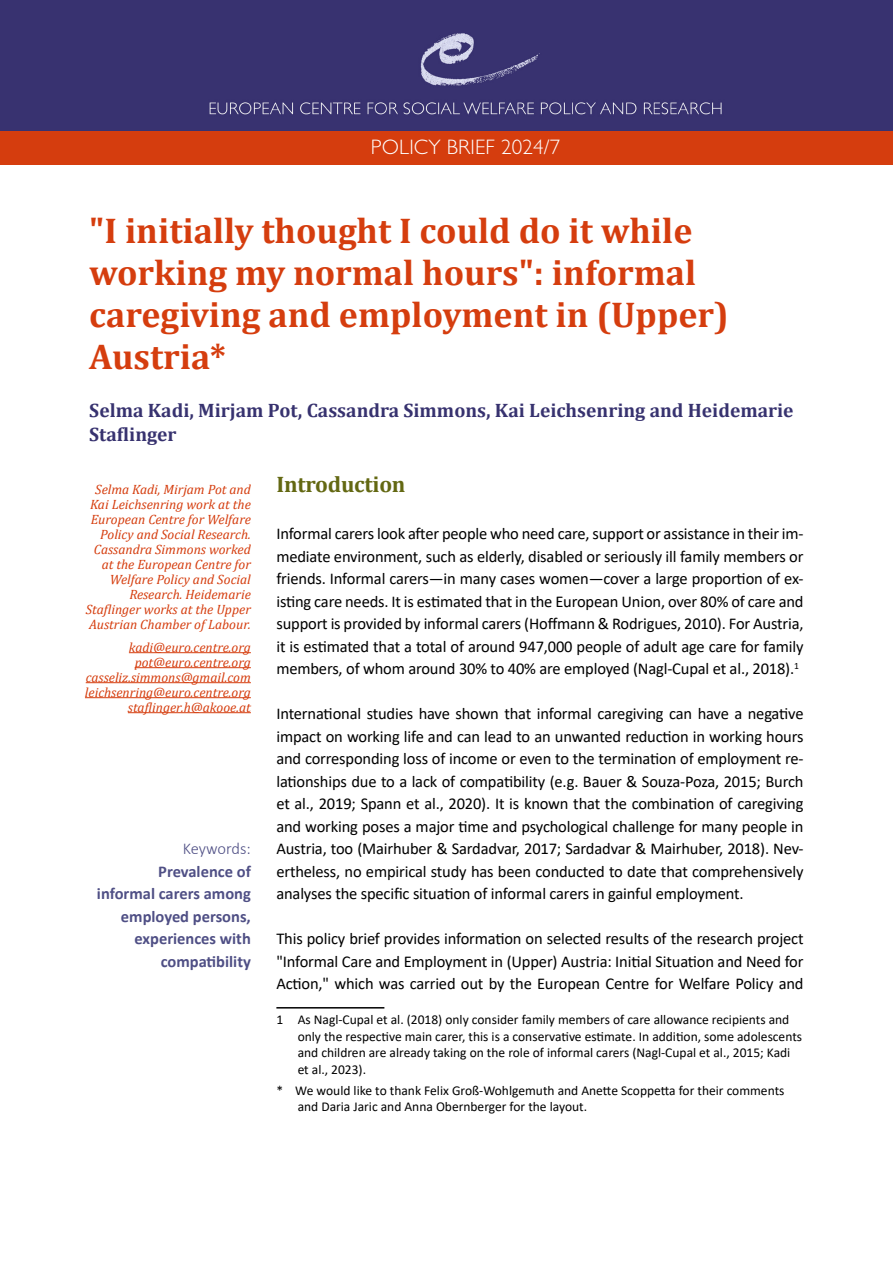
<style>
.page{position:relative;width:893px;height:1263px;background:#fff}
.page>*{position:absolute;margin:0;border:0;box-sizing:border-box;transform-origin:0 0}
.t1{font:700 36px/42px "Cambria";color:#d53d0e}
.t2{font:700 22.5px "Cambria";letter-spacing:-.01em;color:#636812}
.t3{font:300 21px "Gill Sans Std";letter-spacing:.01em;color:#fff}
.t4{font:700 19.5px/24px "Cambria";color:#37326f}
.t5{font:16.5px/22.5px "Calibri";letter-spacing:-.01em;color:#000;text-align:justify}
.t6{font:700 16.5px/22.5px "Calibri";color:#4f4f85;text-align:right}
.t7{font:300 16.5px "Calibri";letter-spacing:-.005em;color:#4f4f85}
.t8{font:13.5px/16.5px "Calibri";color:#000}
.t9{font:italic 13.5px/15px "Cambria";color:#d53d0e;text-align:right}
</style>
<div class="page">
<div style="left:0;top:130px;width:893px;height:34px;background:#d53d0e"></div>
<div style="left:0;top:0;width:893px;height:130px;background:#383270"></div>
<hr style="left:276px;top:1007px;width:108px;height:1px;background:#000">
<hr style="left:129px;top:652px;width:122px;height:1px;background:#d53d0e">
<hr style="left:135px;top:667px;width:116px;height:1px;background:#d53d0e">
<hr style="left:86px;top:682px;width:165px;height:1px;background:#d53d0e">
<hr style="left:85px;top:697px;width:166px;height:1px;background:#d53d0e">
<hr style="left:128px;top:712px;width:123px;height:1px;background:#d53d0e">
<p class="t3" style="left:371px;top:135px;width:191px">POLICY BRIEF 2024/7</p>
<h1 class="t1" style="left:89px;top:208px;width:641px">"I initially thought I could do it while working my normal hours": informal caregiving and employment in (Upper)<br>Austria*</h1>
<p class="t4" style="left:89px;top:397px;width:706px">Selma Kadi, Mirjam Pot, Cassandra Simmons, Kai Leichsenring and Heidemarie<br>Staflinger</p>
<h2 class="t2" style="left:276px;top:468px;width:131px">Introduction</h2>
<p class="t5" style="left:276px;top:522px;width:529px">Informal carers look after people who need care, support or assistance in their im&shy;mediate environment, such as elderly, disabled or seriously ill family members or friends. Informal carers—in many cases women—cover a large proportion of ex&shy;isting care needs. It is estimated that in the European Union, over 80% of care and support is provided by informal carers (Hoffmann &amp; Rodrigues, 2010). For Austria, it is estimated that a total of around 947,000 people of adult age care for family members, of whom around 30% to 40% are employed (Nagl-Cupal et al., 2018).<sup>1</sup></p>
<p class="t5" style="left:276px;top:702px;width:529px">International studies have shown that informal caregiving can have a negative impact on working life and can lead to an unwanted reduction in working hours and corresponding loss of income or even to the termination of employment re&shy;lationships due to a lack of compatibility (e.g. Bauer &amp; Souza-Poza, 2015; Burch et al., 2019; Spann et al., 2020). It is known that the combination of caregiving and working poses a major time and psychological challenge for many people in Austria, too (Mairhuber &amp; Sardadvar, 2017; Sardadvar &amp; Mairhuber, 2018). Nev&shy;ertheless, no empirical study has been conducted to date that comprehensively analyses the specific situation of informal carers in gainful employment.</p>
<p class="t5" style="left:276px;top:927px;width:529px">This policy brief provides information on selected results of the research project "Informal Care and Employment in (Upper) Austria: Initial Situation and Need for Action," which was carried out by the European Centre for Welfare Policy and</p>
<p class="t8" style="left:298px;top:1011px;width:506px;text-indent:-21px">1 As Nagl-Cupal et al. (2018) only consider family members of care allowance recipients and only the respective main carer, this is a conservative estimate. In addition, some adolescents and children are already taking on the role of informal carers (Nagl-Cupal et al., 2015; Kadi et al., 2023).</p>
<p class="t8" style="left:298px;top:1082px;width:488px;text-indent:-21px">* We would like to thank Felix Groß-Wohlgemuth and Anette Scoppetta for their comments and Daria Jaric and Anna Obernberger for the layout.</p>
<p class="t9" style="left:86px;top:482px;width:167px">Selma Kadi, Mirjam Pot and<br>Kai Leichsenring work at the<br>European Centre for Welfare<br>Policy and Social Research.<br>Cassandra Simmons worked at the European Centre for<br>Welfare Policy and Social<br>Research. Heidemarie<br>Staflinger works at the Upper<br>Austrian Chamber of Labour.</p>
<p class="t9" style="left:85px;top:639px;width:167px">kadi@euro.centre.org pot@euro.centre.org casseliz.simmons@gmail.com leichsenring@euro.centre.org staflinger.h@akooe.at</p>
<p class="t7" style="left:183px;top:839px;width:70px">Keywords:</p>
<p class="t6" style="left:97px;top:860px;width:155px">Prevalence of informal carers among employed persons, experiences with compatibility</p>
</div>
